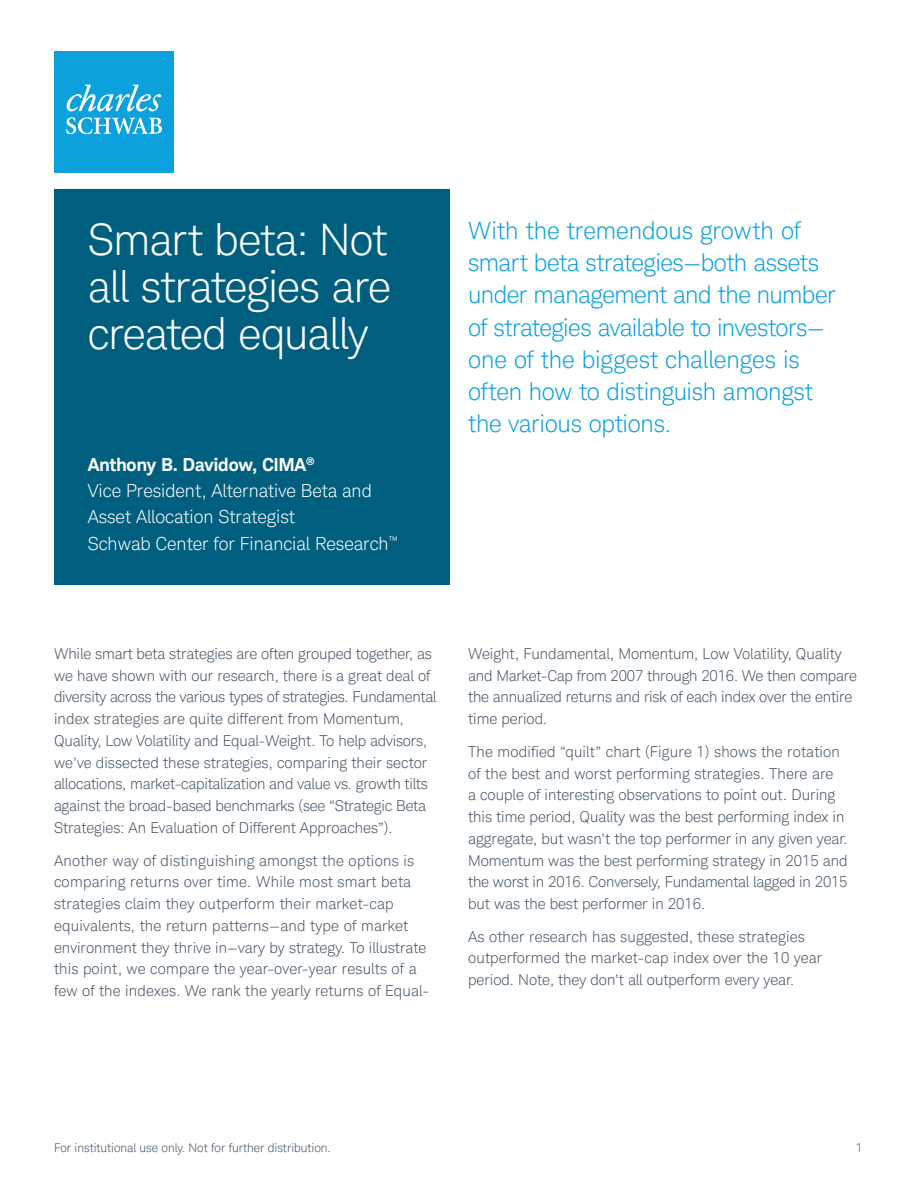
<style>
.page{position:relative;width:918px;height:1188px;background:#fff}
.page>*{position:absolute;margin:0;border:0;box-sizing:border-box;transform-origin:0 0}
.t1{font:300 43.5px/47.2px "Charles Modern";letter-spacing:-.015em;color:#fff;text-align:justify}
.t2{font:300 24px/32.2px "Charles Modern";letter-spacing:-.01em;color:#0ca0dc}
.t3{font:300 18px/26.2px "Charles Modern";color:#fff}
.t4{font:300 15px/21.8px "Charles Modern";color:#435464}
.t5{font:300 12px "Charles Modern";color:#435464}
.s1{font-weight:700}
</style>
<div class="page">
<div style="left:54px;top:51px;width:120px;height:121px;background:#0ca0dc"></div>
<svg style="left:66px;top:85px;width:95px;height:26px"></svg>
<svg style="left:66px;top:117px;width:96px;height:17px"></svg>
<div style="left:54px;top:189px;width:396px;height:396px;background:#005f7f"></div>
<h1 class="t1" style="left:88px;top:216px;width:305px">Smart beta: Not all strategies are created equally</h1>
<p class="t3" style="left:88px;top:451px;width:311px"><span class="s1">Anthony B. Davidow, CIMA</span><sup>®<br></sup>Vice President, Alternative Beta and Asset Allocation Strategist<br>Schwab Center for Financial Research<sup>™</sup></p>
<h2 class="t2" style="left:468px;top:214px;width:369px">With the tremendous growth of smart beta strategies—both assets under management and the number of strategies available to investors— one of the biggest challenges is often how to distinguish amongst the various options.</h2>
<p class="t4" style="left:54px;top:643px;width:384px">While smart beta strategies are often grouped together, as we have shown with our research, there is a great deal of diversity across the various types of strategies. Fundamental index strategies are quite different from Momentum, Quality, Low Volatility and Equal-Weight. To help advisors, we’ve dissected these strategies, comparing their sector allocations, market-capitalization and value vs. growth tilts against the broad-based benchmarks (see “Strategic Beta Strategies: An Evaluation of Different Approaches”).</p>
<p class="t4" style="left:54px;top:849px;width:377px">Another way of distinguishing amongst the options is comparing returns over time. While most smart beta strategies claim they outperform their market-cap equivalents, the return patterns—and type of market environment they thrive in—vary by strategy. To illustrate this point, we compare the year-over-year results of a few of the indexes. We rank the yearly returns of Equal-</p>
<p class="t4" style="left:468px;top:643px;width:390px">Weight, Fundamental, Momentum, Low Volatility, Quality and Market-Cap from 2007 through 2016. We then compare the annualized returns and risk of each index over the entire time period.</p>
<p class="t4" style="left:468px;top:741px;width:381px">The modified “quilt” chart (Figure 1) shows the rotation of the best and worst performing strategies. There are<br>a couple of interesting observations to point out. During this time period, Quality was the best performing index in aggregate, but wasn’t the top performer in any given year.<br>Momentum was the best performing strategy in 2015 and the worst in 2016. Conversely, Fundamental lagged in 2015 but was the best performer in 2016.</p>
<p class="t4" style="left:468px;top:925px;width:356px">As other research has suggested, these strategies outperformed the market-cap index over the 10 year period. Note, they don’t all outperform every year.</p>
<p class="t5" style="left:54px;top:1141px;width:278px">For institutional use only. Not for further distribution.</p>
<p class="t5" style="left:856px;top:1141px;width:8px">1</p>
</div>
